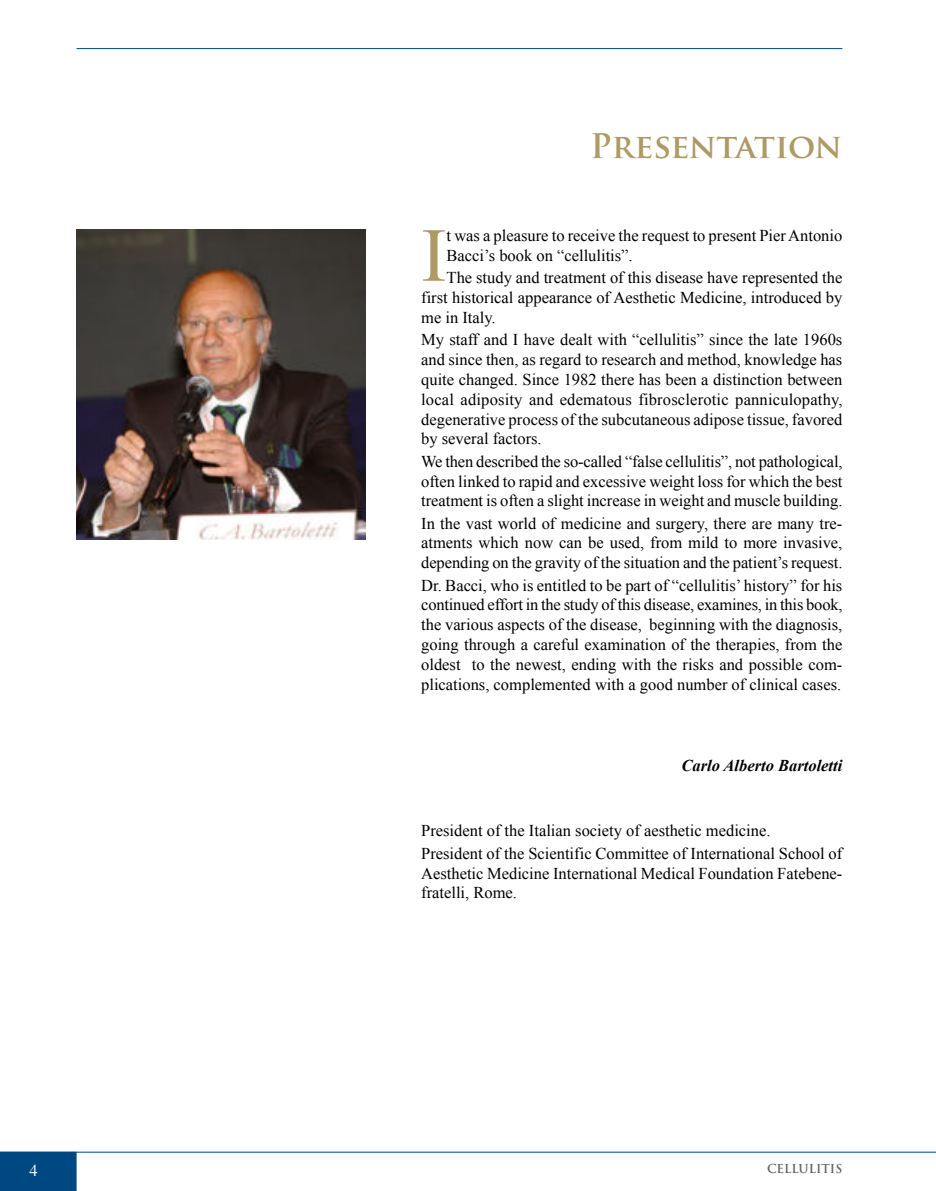
<style>
.page{position:relative;width:936px;height:1191px;background:#fff}
.page>*{position:absolute;margin:0;border:0;box-sizing:border-box;transform-origin:0 0}
.t1{font:76.35px "Times New Roman";color:#ae9a64}
.t2{font:700 33px "Trajan Pro";letter-spacing:-.01em;color:#ae9a64}
.t3{font:16.5px/19.8px "Times New Roman";color:#000;text-align:justify}
.t4{font:italic 700 16.5px "Times New Roman";color:#000}
.t5{font:16.5px "Times";color:#fff}
.t6{font:700 12px "Trajan Pro";color:#646363}
</style>
<div class="page">
<hr style="left:0;top:1151px;width:935px;height:1px;background:#004881">
<div style="left:0;top:1151px;width:77px;height:40px;background:#004881"></div>
<hr style="left:77px;top:48px;width:765px;height:1px;background:#004881">
<img style="left:77px;top:230px;width:289px;height:309px">
<h2 class="t2" style="left:590px;top:131px;width:254px">Presentation</h2>
<h1 class="t1" style="left:421px;top:228px;width:27px">I</h1>
<p class="t3" style="left:446px;top:227px;width:397px">t was a pleasure to receive the request to present Pier Antonio<br>Bacci’s book on “cellulitis”.</p>
<p class="t3" style="left:421px;top:269px;width:422px;text-indent:25px">The study and treatment of this disease have represented the first historical appearance of Aesthetic Medicine, introduced by me in Italy.</p>
<p class="t3" style="left:421px;top:331px;width:423px">My staff and I have dealt with “cellulitis” since the late 1960s and since then, as regard to research and method, knowledge has quite changed. Since 1982 there has been a distinction between local adiposity and edematous fibrosclerotic panniculopathy, degenerative process of the subcutaneous adipose tissue, favored by several factors.</p>
<p class="t3" style="left:421px;top:451px;width:423px">We then described the so-called “false cellulitis”, not pathological, often linked to rapid and excessive weight loss for which the best treatment is often a slight increase in weight and muscle building.</p>
<p class="t3" style="left:421px;top:515px;width:423px">In the vast world of medicine and surgery, there are many tre&shy;atments which now can be used, from mild to more invasive, depending on the gravity of the situation and the patient’s request.</p>
<p class="t3" style="left:421px;top:575px;width:423px">Dr. Bacci, who is entitled to be part of “cellulitis’ history” for his continued effort in the study of this disease, examines, in this book, the various aspects of the disease, beginning with the diagnosis, going through a careful examination of the therapies, from the oldest to the newest, ending with the risks and possible com&shy;plications, complemented with a good number of clinical cases.</p>
<p class="t4" style="left:681px;top:760px;width:162px">Carlo Alberto Bartoletti</p>
<p class="t3" style="left:421px;top:819px;width:422px;line-height:22.4px">President of the Italian society of aesthetic medicine.<br>President of the Scientific Committee of International School of</p>
<p class="t3" style="left:421px;top:864px;width:422px">Aesthetic Medicine International Medical Foundation Fatebene&shy;fratelli, Rome.</p>
<p class="t5" style="left:29px;top:1160px;width:10px">4</p>
<p class="t6" style="left:767px;top:1163px;width:77px">CELLULITIS</p>
</div>
